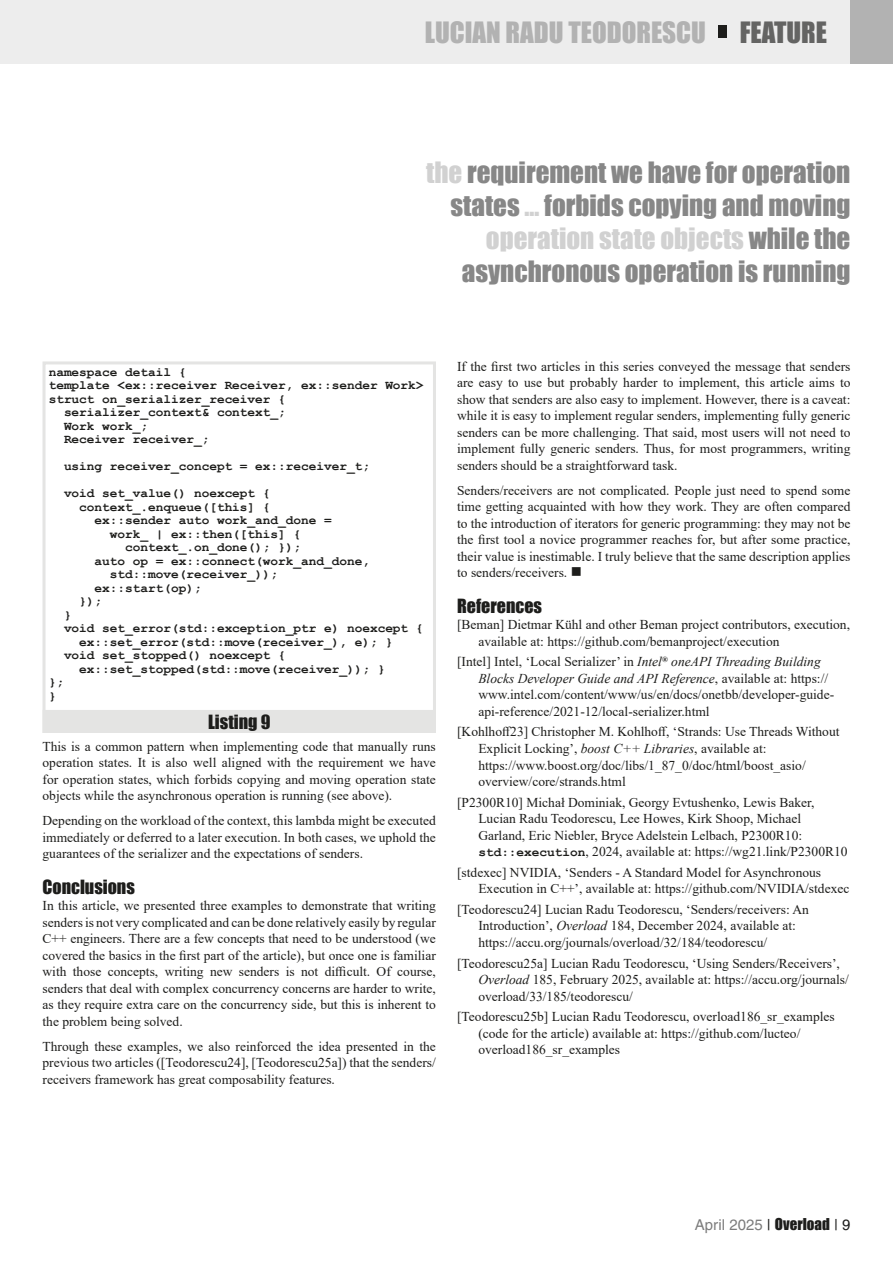
<style>
.page{position:relative;width:893px;height:1263px;background:#fff}
.page>*{position:absolute;margin:0;border:0;box-sizing:border-box;transform-origin:0 0}
.t1{font:27px/33px "Impact";color:#878787;text-align:right}
.t2{font:27px "Impact";color:#b2b2b2}
.t3{font:27px "Impact";color:#646463}
.t4{font:18px "Impact";color:#1d1d1b}
.t5{font:15px "Helvetica LT Std";color:#7c7c7c}
.t6{font:13.5px/16.5px "Times New Roman";color:#1d1d1b}
.t7{font:700 12.75px/27px "Courier New";color:#1d1d1b}
.s1{color:#d1d1d1}
.s2{font-style:italic}
.s3{font-family:"Courier New";font-weight:700;font-size:12.75px}
.s4{color:#1d1d1b}
.s5{font-family:"Impact";color:#1d1d1b}
</style>
<div class="page">
<div style="left:0;top:0;width:893px;height:64px;background:#ededed"></div>
<div style="left:850px;top:0;width:43px;height:64px;background:#b2b2b2"></div>
<div style="left:719px;top:26px;width:8px;height:12px;background:#1d1d1b"></div>
<div style="left:43px;top:361px;width:393px;height:372px;border:3px solid #e4e4e3"></div>
<div style="left:43px;top:711px;width:392px;height:21px;background:#e4e4e3"></div>
<div style="left:43px;top:710px;width:393px;height:23px;border:2px solid #e4e4e3"></div>
<h1 class="t2" style="left:425px;top:11px;width:212px">Lucian Radu Teodoresc</h1>
<h1 class="t2" style="left:691px;top:11px;width:16px">u</h1>
<h1 class="t3" style="left:740px;top:11px;width:75px">Feature</h1>
<h1 class="t1" style="left:426px;top:155px;width:426px"><span class="s1">the</span> requirement we have for operation states <span class="s1">…</span> forbids copying and moving <span class="s1">operation state objects</span> while the asynchronous operation is running</h1>
<p class="t7" style="left:49px;top:358px;width:139px">namespace detail {</p>
<p class="t7" style="left:49px;top:371px;width:376px">template &lt;ex::receiver Receiver, ex::sender Work&gt;</p>
<p class="t7" style="left:49px;top:385px;width:239px">struct on_serializer_receiver {</p>
<p class="t7" style="left:64px;top:398px;width:223px">serializer_context&amp; context_;</p>
<p class="t7" style="left:64px;top:412px;width:86px">Work work_;</p>
<p class="t7" style="left:64px;top:425px;width:147px">Receiver receiver_;</p>
<p class="t7" style="left:64px;top:452px;width:308px">using receiver_concept = ex::receiver_t; void set_value() noexcept {</p>
<p class="t7" style="left:79px;top:493px;width:193px">context_.enqueue([this] {</p>
<p class="t7" style="left:95px;top:506px;width:239px">ex::sender auto work_and_done =</p>
<p class="t7" style="left:110px;top:520px;width:193px">work_ | ex::then([this] {</p>
<p class="t7" style="left:125px;top:533px;width:177px">context_.on_done(); });</p>
<p class="t7" style="left:95px;top:547px;width:277px">auto op = ex::connect(work_and_done,</p>
<p class="t7" style="left:110px;top:560px;width:170px">std::move(receiver_));</p>
<p class="t7" style="left:95px;top:574px;width:109px">ex::start(op);</p>
<p class="t7" style="left:79px;top:587px;width:24px">});</p>
<p class="t7" style="left:64px;top:601px;width:9px">}</p>
<p class="t7" style="left:64px;top:614px;width:361px">void set_error(std::exception_ptr e) noexcept {</p>
<p class="t7" style="left:79px;top:628px;width:315px">ex::set_error(std::move(receiver_), e); }</p>
<p class="t7" style="left:64px;top:641px;width:223px">void set_stopped() noexcept {</p>
<p class="t7" style="left:79px;top:655px;width:308px">ex::set_stopped(std::move(receiver_)); }</p>
<p class="t7" style="left:49px;top:668px;width:17px">};</p>
<p class="t7" style="left:49px;top:682px;width:9px">}</p>
<h2 class="t4" style="left:208px;top:707px;width:64px">Listing 9</h2>
<p class="t6" style="left:43px;top:738px;width:395px;text-align:justify">This is a common pattern when implementing code that manually runs operation states. It is also well aligned with the requirement we have for operation states, which forbids copying and moving operation state objects while the asynchronous operation is running (see above).</p>
<p class="t6" style="left:43px;top:812px;width:395px;text-align:justify">Depending on the workload of the context, this lambda might be executed immediately or deferred to a later execution. In both cases, we uphold the guarantees of the serializer and the expectations of senders.</p>
<h2 class="t4" style="left:43px;top:873px;width:94px">Conclusions</h2>
<p class="t6" style="left:43px;top:897px;width:395px;text-align:justify">In this article, we presented three examples to demonstrate that writing senders is not very complicated and can be done relatively easily by regular C++ engineers. There are a few concepts that need to be understood (we covered the basics in the first part of the article), but once one is familiar with those concepts, writing new senders is not difficult. Of course, senders that deal with complex concurrency concerns are harder to write, as they require extra care on the concurrency side, but this is inherent to the problem being solved.</p>
<p class="t6" style="left:43px;top:1037px;width:395px;text-align:justify">Through these examples, we also reinforced the idea presented in the previous two articles ([Teodorescu24], [Teodorescu25a]) that the senders/ receivers framework has great composability features.</p>
<p class="t6" style="left:457px;top:358px;width:395px;text-align:justify">If the first two articles in this series conveyed the message that senders are easy to use but probably harder to implement, this article aims to show that senders are also easy to implement. However, there is a caveat: while it is easy to implement regular senders, implementing fully generic senders can be more challenging. That said, most users will not need to implement fully generic senders. Thus, for most programmers, writing senders should be a straightforward task.</p>
<p class="t6" style="left:457px;top:481px;width:395px;text-align:justify">Senders/receivers are not complicated. People just need to spend some time getting acquainted with how they work. They are often compared to the introduction of iterators for generic programming: they may not be the first tool a novice programmer reaches for, but after some practice, their value is inestimable. I truly believe that the same description applies to senders/receivers. ■</p>
<h2 class="t4" style="left:457px;top:592px;width:86px">References</h2>
<p class="t6" style="left:478px;top:616px;width:373px;text-indent:-21px">[Beman] Dietmar Kühl and other Beman project contributors, execution, available at: https://github.com/bemanproject/execution</p>
<p class="t6" style="left:478px;top:653px;width:357px;text-indent:-21px">[Intel] Intel, ‘Local Serializer’ in <span class="s2">Intel</span><sup>®</sup> <span class="s2">oneAPI Threading Building Blocks Developer Guide and API Reference</span>, available at: https:// www.intel.com/content/www/us/en/docs/onetbb/developer-guide&shy;api-reference/2021-12/local-serializer.html</p>
<p class="t6" style="left:478px;top:723px;width:363px;text-indent:-21px">[Kohlhoff23] Christopher M. Kohlhoff, ‘Strands: Use Threads Without Explicit Locking’, <span class="s2">boost C++ Libraries</span>, available at: https://www.boost.org/doc/libs/1_87_0/doc/html/boost_asio/ overview/core/strands.html</p>
<p class="t6" style="left:478px;top:793px;width:371px;text-indent:-21px">[P2300R10] Michał Dominiak, Georgy Evtushenko, Lewis Baker, Lucian Radu Teodorescu, Lee Howes, Kirk Shoop, Michael Garland, Eric Niebler, Bryce Adelstein Lelbach, P2300R10: <span class="s3">std::execution</span>, 2024, available at: https://wg21.link/P2300R10</p>
<p class="t6" style="left:478px;top:863px;width:373px;text-indent:-21px">[stdexec] NVIDIA, ‘Senders - A Standard Model for Asynchronous<br>Execution in C++’, available at: https://github.com/NVIDIA/stdexec</p>
<p class="t6" style="left:478px;top:901px;width:332px;text-indent:-21px">[Teodorescu24] Lucian Radu Teodorescu, ‘Senders/receivers: An<br>Introduction’, <span class="s2">Overload</span> 184, December 2024, available at: https://accu.org/journals/overload/32/184/teodorescu/</p>
<p class="t6" style="left:478px;top:954px;width:372px;text-indent:-21px">[Teodorescu25a] Lucian Radu Teodorescu, ‘Using Senders/Receivers’,<br><span class="s2">Overload</span> 185, February 2025, available at: https://accu.org/journals/ overload/33/185/teodorescu/</p>
<p class="t6" style="left:478px;top:1008px;width:358px;text-indent:-21px">[Teodorescu25b] Lucian Radu Teodorescu, overload186_sr_examples (code for the article) available at: https://github.com/lucteo/ overload186_sr_examples</p>
<p class="t5" style="left:695px;top:1216px;width:157px">April 2025 <span class="s4">|</span> <span class="s5">Overload</span> <span class="s4">| 9</span></p>
</div>
